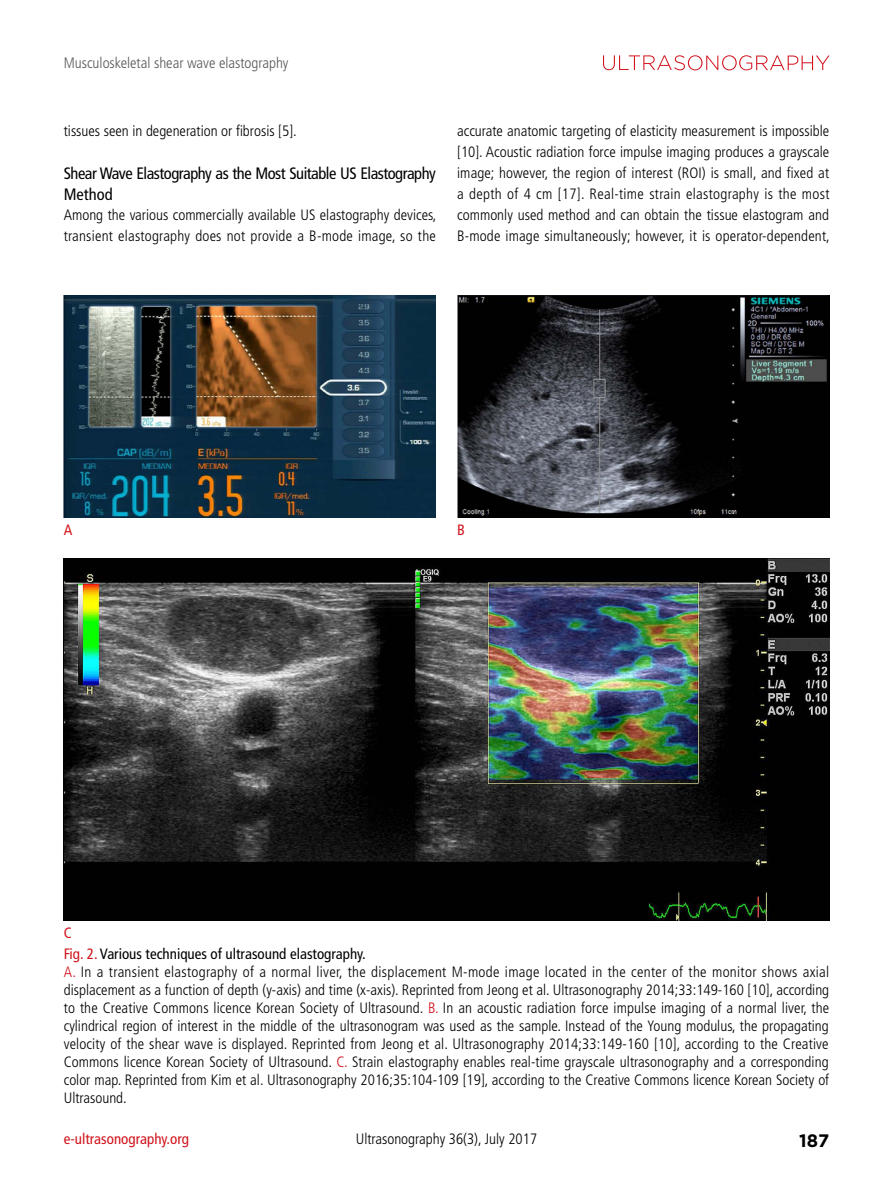
<style>
.page{position:relative;width:893px;height:1191px;background:#fff}
.page>*{position:absolute;margin:0;border:0;box-sizing:border-box;transform-origin:0 0}
.t1{font:700 18px "Gotham";color:#000}
.t2{font:condensed 16.5px/21px "Frutiger LT Std";letter-spacing:-.03em;color:#000}
.t3{font:300 condensed 15px/18px "Frutiger LT Std";letter-spacing:.005em;color:#000}
.t4{font:300 condensed 15px "Frutiger LT Std";color:#5a5757}
.t5{font:condensed 15px "Frutiger LT Std";color:#d0131c}
.s1{font-weight:400;color:#d0131c}
.s2{font-weight:400}
.s3{color:#d0131c}
</style>
<div class="page">
<svg style="left:603px;top:55px;width:226px;height:15px"></svg>
<img style="left:64px;top:296px;width:372px;height:221px">
<img style="left:457px;top:296px;width:372px;height:221px">
<img style="left:64px;top:558px;width:765px;height:362px">
<p class="t4" style="left:64px;top:54px;width:226px">Musculoskeletal shear wave elastography</p>
<p class="t3" style="left:64px;top:122px;width:235px">tissues seen in degeneration or fibrosis [5].</p>
<p class="t2" style="left:64px;top:163px;width:374px">Shear Wave Elastography as the Most Suitable US Elastography<br>Method</p>
<p class="t3" style="left:64px;top:204px;width:374px;line-height:21px">Among the various commercially available US elastography devices, transient elastography does not provide a B-mode image, so the</p>
<p class="t3" style="left:457px;top:120px;width:374px;line-height:21px;text-align:justify">accurate anatomic targeting of elasticity measurement is impossible [10]. Acoustic radiation force impulse imaging produces a grayscale image; however, the region of interest (ROI) is small, and fixed at a depth of 4 cm [17]. Real-time strain elastography is the most commonly used method and can obtain the tissue elastogram and B-mode image simultaneously; however, it is operator-dependent,</p>
<p class="t5" style="left:64px;top:521px;width:10px">A</p>
<p class="t5" style="left:457px;top:521px;width:9px">B</p>
<p class="t5" style="left:64px;top:924px;width:10px">C</p>
<p class="t3" style="left:64px;top:945px;width:767px"><span class="s1">Fig. 2.</span> <span class="s2">Various techniques of ultrasound elastography.<br></span><span class="s3">A.</span> In a transient elastography of a normal liver, the displacement M-mode image located in the center of the monitor shows axial displacement as a function of depth (y-axis) and time (x-axis). Reprinted from Jeong et al. Ultrasonography 2014;33:149-160 [10], according to the Creative Commons licence Korean Society of Ultrasound. <span class="s3">B.</span> In an acoustic radiation force impulse imaging of a normal liver, the cylindrical region of interest in the middle of the ultrasonogram was used as the sample. Instead of the Young modulus, the propagating velocity of the shear wave is displayed. Reprinted from Jeong et al. Ultrasonography 2014;33:149-160 [10], according to the Creative Commons licence Korean Society of Ultrasound. <span class="s3">C.</span> Strain elastography enables real-time grayscale ultrasonography and a corresponding color map. Reprinted from Kim et al. Ultrasonography 2016;35:104-109 [19], according to the Creative Commons licence Korean Society of Ultrasound.</p>
<p class="t5" style="left:64px;top:1130px;width:127px">e-ultrasonography.org</p>
<p class="t3" style="left:356px;top:1130px;width:183px">Ultrasonography 36(3), July 2017</p>
<p class="t1" style="left:799px;top:1130px;width:31px">187</p>
</div>
